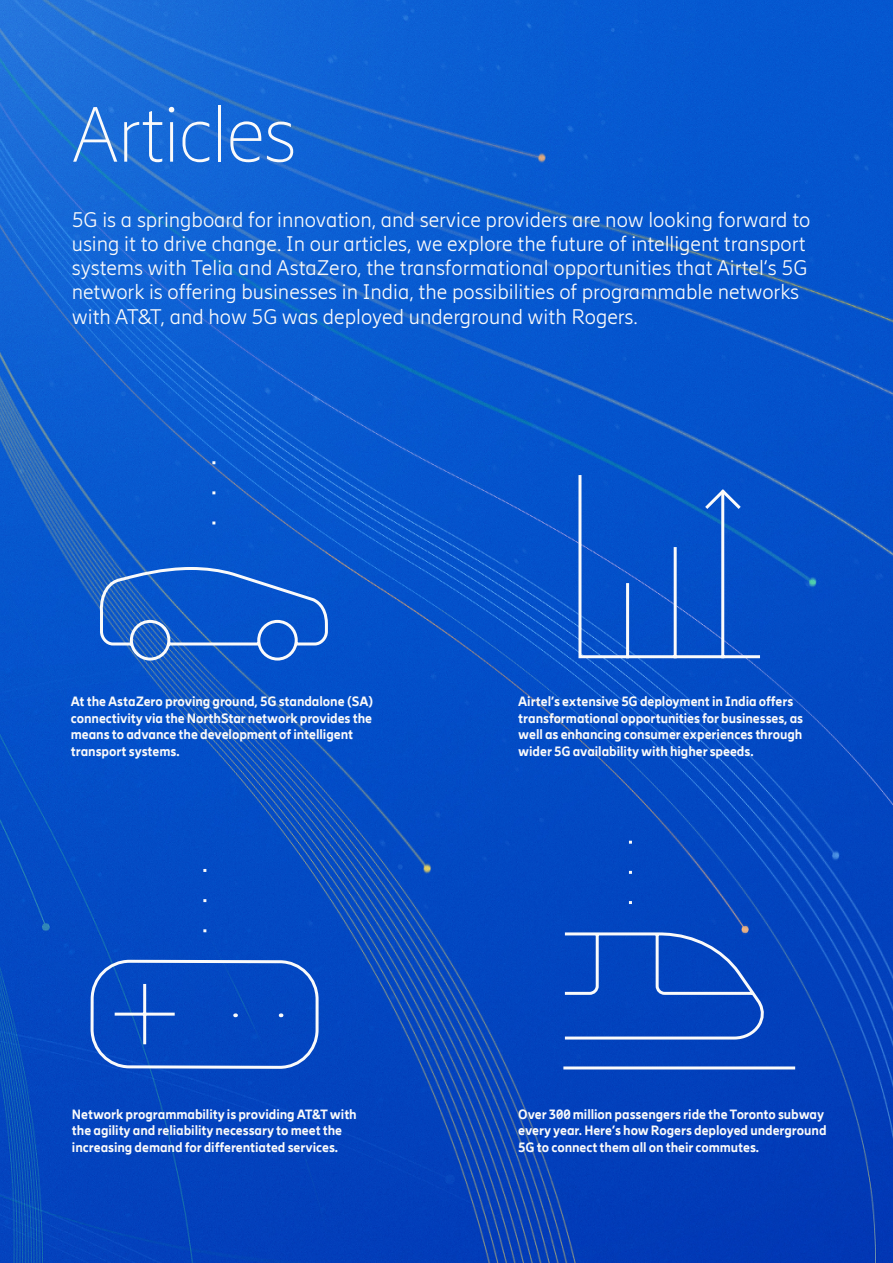
<style>
.page{position:relative;width:893px;height:1263px;background:#fff}
.page>*{position:absolute;margin:0;border:0;box-sizing:border-box;transform-origin:0 0}
.t1{font:200 78px "Ericsson Hilda";letter-spacing:-.015em;color:#fafafa}
.t2{font:300 21px/24.2px "Ericsson Hilda";color:#fafafa}
.t3{font:800 13.2px/16.5px "Ericsson Hilda";letter-spacing:-.005em;color:#fafafa}
</style>
<div class="page">
<img style="left:0;top:0;width:893px;height:1263px">
<svg style="left:89px;top:959px;width:231px;height:111px;background:#1855c5"></svg>
<svg style="left:99px;top:565px;width:230px;height:118px;background:#1c62cc"></svg>
<svg style="left:577px;top:473px;width:184px;height:187px;background:#1159cb"></svg>
<hr style="left:565px;top:1066px;width:229px;height:3px;background:#fafafa">
<svg style="left:562px;top:931px;width:205px;height:110px;background:#1b55c3"></svg>
<h1 class="t1" style="left:72px;top:91px;width:226px">Articles</h1>
<p class="t2" style="left:72px;top:208px;width:740px">5G is a springboard for innovation, and service providers are now looking forward to using it to drive change. In our articles, we explore the future of intelligent transport systems with Telia and AstaZero, the transformational opportunities that Airtel’s 5G network is offering businesses in India, the possibilities of programmable networks with AT&amp;T, and how 5G was deployed underground with Rogers.</p>
<p class="t3" style="left:71px;top:693px;width:304px">At the AstaZero proving ground, 5G standalone (SA) connectivity via the NorthStar network provides the means to advance the development of intelligent transport systems.</p>
<p class="t3" style="left:72px;top:1106px;width:286px">Network programmability is providing AT&amp;T with the agility and reliability necessary to meet the increasing demand for differentiated services.</p>
<p class="t3" style="left:518px;top:693px;width:286px">Airtel’s extensive 5G deployment in India offers transformational opportunities for businesses, as well as enhancing consumer experiences through wider 5G availability with higher speeds.</p>
<p class="t3" style="left:518px;top:1106px;width:310px">Over 300 million passengers ride the Toronto subway every year. Here’s how Rogers deployed underground<br>5G to connect them all on their commutes.</p>
</div>
